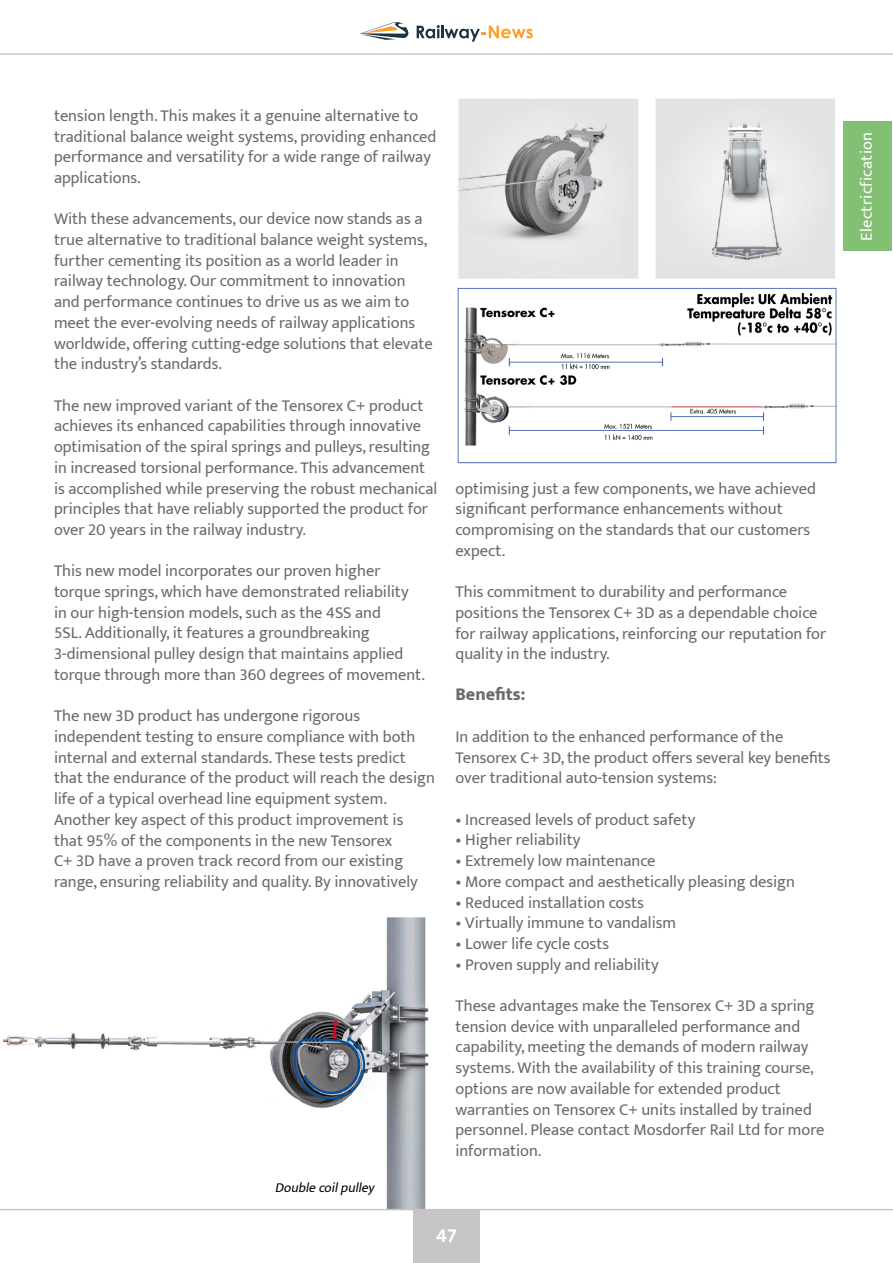
<style>
.page{position:relative;width:893px;height:1263px;background:#fff}
.page>*{position:absolute;margin:0;border:0;box-sizing:border-box;transform-origin:0 0}
.t1{font:700 21px "Mukta Mahee";color:#fff}
.t2{font:800 18px "Mukta";color:#696a6d}
.t3{font:16.5px/20.7px "Mukta";color:#696a6d}
.t4{font:16.5px "Mukta";letter-spacing:.02em;color:#fff}
.t5{font:italic 13.5px "Mukta";color:#000}
</style>
<div class="page">
<img style="left:3px;top:917px;width:426px;height:292px">
<img style="left:457px;top:287px;width:380px;height:177px">
<img style="left:458px;top:98px;width:377px;height:181px">
<div style="left:843px;top:121px;width:49px;height:130px;background:#83c074"></div>
<svg style="left:360px;top:22px;width:49px;height:18px"></svg>
<svg style="left:417px;top:25px;width:116px;height:17px"></svg>
<hr style="left:0;top:53px;width:893px;height:2px;background:#c7c5c6">
<div style="left:413px;top:1209px;width:67px;height:54px;background:#c7c4c6"></div>
<hr style="left:0;top:1209px;width:893px;height:1px;background:#c7c4c6">
<p class="t3" style="left:54px;top:105px;width:384px">tension length. This makes it a genuine alternative to traditional balance weight systems, providing enhanced performance and versatility for a wide range of railway applications.</p>
<p class="t3" style="left:54px;top:208px;width:380px">With these advancements, our device now stands as a true alternative to traditional balance weight systems, further cementing its position as a world leader in railway technology. Our commitment to innovation and performance continues to drive us as we aim to meet the ever-evolving needs of railway applications worldwide, offering cutting-edge solutions that elevate the industry’s standards.</p>
<p class="t3" style="left:54px;top:395px;width:385px">The new improved variant of the Tensorex C+ product achieves its enhanced capabilities through innovative optimisation of the spiral springs and pulleys, resulting in increased torsional performance. This advancement is accomplished while preserving the robust mechanical principles that have reliably supported the product for over 20 years in the railway industry.</p>
<p class="t3" style="left:54px;top:560px;width:372px">This new model incorporates our proven higher torque springs, which have demonstrated reliability in our high-tension models, such as the 4SS and<br>5SL. Additionally, it features a groundbreaking 3-dimensional pulley design that maintains applied torque through more than 360 degrees of movement.</p>
<p class="t3" style="left:54px;top:705px;width:382px">The new 3D product has undergone rigorous independent testing to ensure compliance with both internal and external standards. These tests predict that the endurance of the product will reach the design life of a typical overhead line equipment system.<br>Another key aspect of this product improvement is that 95% of the components in the new Tensorex<br>C+ 3D have a proven track record from our existing range, ensuring reliability and quality. By innovatively</p>
<p class="t5" style="left:275px;top:1179px;width:105px">Doublecoilpulley</p>
<p class="t3" style="left:455px;top:478px;width:362px">optimising just a few components, we have achieved significant performance enhancements without compromising on the standards that our customers expect.</p>
<p class="t3" style="left:455px;top:581px;width:372px">This commitment to durability and performance positions the Tensorex C+ 3D as a dependable choice for railway applications, reinforcing our reputation for quality in the industry.</p>
<p class="t2" style="left:455px;top:684px;width:71px">Benefits:</p>
<p class="t3" style="left:455px;top:726px;width:377px">In addition to the enhanced performance of the<br>Tensorex C+ 3D, the product offers several key benefits over traditional auto-tension systems:</p>
<p class="t3" style="left:455px;top:809px;width:241px">• Increased levels of product safety</p>
<p class="t3" style="left:455px;top:829px;width:126px">• Higher reliability</p>
<p class="t3" style="left:455px;top:850px;width:202px">• Extremely low maintenance</p>
<p class="t3" style="left:455px;top:871px;width:341px">• More compact and aesthetically pleasing design</p>
<p class="t3" style="left:455px;top:891px;width:190px">• Reduced installation costs</p>
<p class="t3" style="left:455px;top:912px;width:222px">• Virtually immune to vandalism</p>
<p class="t3" style="left:455px;top:933px;width:155px">• Lower life cycle costs</p>
<p class="t3" style="left:455px;top:954px;width:205px">• Proven supply and reliability</p>
<p class="t3" style="left:455px;top:995px;width:370px">These advantages make the Tensorex C+ 3D a spring tension device with unparalleled performance and capability, meeting the demands of modern railway systems. With the availability of this training course, options are now available for extended product warranties on Tensorex C+ units installed by trained personnel. Please contact Mosdorfer Rail Ltd for more information.</p>
<p class="t1" style="left:436px;top:1222px;width:22px">47</p>
<p class="t4" style="left:856px;top:241px;width:110px;rotate:-90deg">Electricfication</p>
</div>
